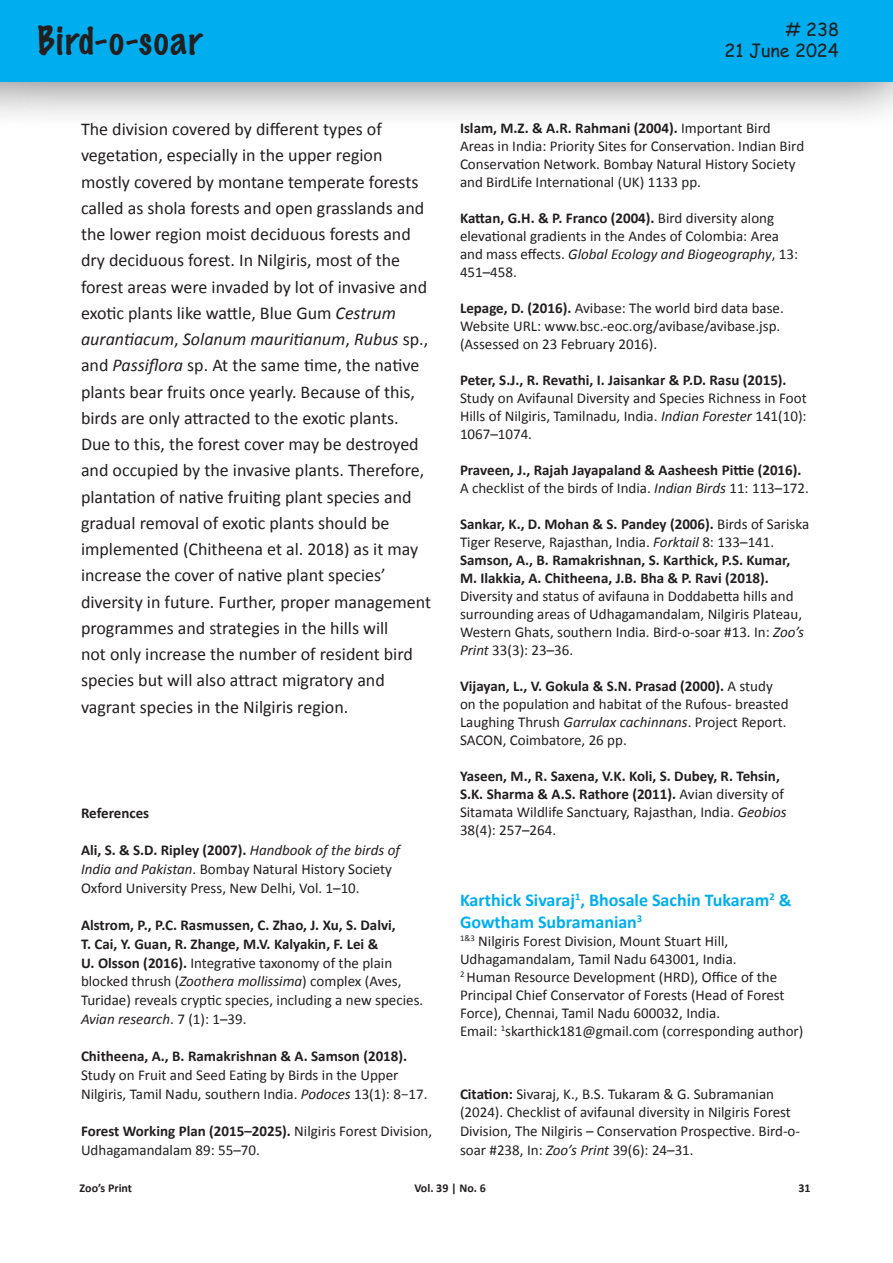
<style>
.page{position:relative;width:893px;height:1263px;background:#fff}
.page>*{position:absolute;margin:0;border:0;box-sizing:border-box;transform-origin:0 0}
.t1{font:100 36px "Marker Felt";letter-spacing:.045em;color:#231f20}
.t2{font:18px/26.2px "Calibri";color:#231f20}
.t3{font:700 18px/21.6px "Calibri";color:#00aeef}
.t4{font:18px "Comic Sans MS";color:#231f20}
.smm_author{font:15px/18px "Calibri";color:#231f20}
.t5{font:700 15px/18px "Calibri";color:#231f20}
.t6{font:700 12px "Calibri";color:#231f20}
.s1{font-style:italic}
.s2{font-weight:700}
.s3{font-weight:400}
.s4{font-weight:400;font-style:italic}
</style>
<div class="page">
<div style="left:0;top:0;width:893px;height:132px;background:#231f20;opacity:.75"></div>
<div style="left:0;top:0;width:893px;height:81px;background:#00aeef"></div>
<h1 class="t1" style="left:38px;top:12px;width:166px">Bird-o-soar</h1>
<p class="t4" style="left:785px;top:16px;width:55px"># 238</p>
<p class="t4" style="left:725px;top:37px;width:116px">21 June 2024</p>
<p class="t2" style="left:81px;top:115px;width:352px">The division covered by different types of vegetation, especially in the upper region mostly covered by montane temperate forests called as shola forests and open grasslands and the lower region moist deciduous forests and dry deciduous forest. In Nilgiris, most of the forest areas were invaded by lot of invasive and exotic plants like wattle, Blue Gum <span class="s1">Cestrum aurantiacum</span>, <span class="s1">Solanum mauritianum</span>, <span class="s1">Rubus</span> sp., and <span class="s1">Passiflora</span> sp. At the same time, the native plants bear fruits once yearly. Because of this, birds are only attracted to the exotic plants.<br>Due to this, the forest cover may be destroyed and occupied by the invasive plants. Therefore, plantation of native fruiting plant species and gradual removal of exotic plants should be implemented (Chitheena et al. 2018) as it may increase the cover of native plant species’ diversity in future. Further, proper management programmes and strategies in the hills will<br>not only increase the number of resident bird species but will also attract migratory and vagrant species in the Nilgiris region.</p>
<p class="smm_author" style="left:460px;top:118px;width:346px"><span class="s2">Islam, M.Z. &amp; A.R. Rahmani (2004).</span> Important Bird Areas in India: Priority Sites for Conservation. Indian Bird Conservation Network. Bombay Natural History Society and BirdLife International (UK) 1133 pp.</p>
<p class="smm_author" style="left:460px;top:208px;width:340px"><span class="s2">Kattan, G.H. &amp; P. Franco (2004).</span> Bird diversity along elevational gradients in the Andes of Colombia: Area and mass effects. <span class="s1">Global Ecology and Biogeography</span>, 13:<br>451–458.</p>
<p class="smm_author" style="left:460px;top:298px;width:325px"><span class="s2">Lepage, D. (2016).</span> Avibase: The world bird data base.<br>Website URL: www.bsc.-eoc.org/avibase/avibase.jsp. (Assessed on 23 February 2016).</p>
<p class="smm_author" style="left:460px;top:370px;width:348px"><span class="s2">Peter, S.J., R. Revathi, I. Jaisankar &amp; P.D. Rasu (2015).<br></span>Study on Avifaunal Diversity and Species Richness in Foot Hills of Nilgiris, Tamilnadu, India. <span class="s1">Indian Forester</span> 141(10):<br>1067–1074.</p>
<p class="t5" style="left:460px;top:460px;width:350px">Praveen, J., Rajah Jayapaland &amp; Aasheesh Pittie (2016).<br><span class="s3">A checklist of the birds of India.</span> <span class="s4">Indian Birds</span> <span class="s3">11: 113–172.</span></p>
<p class="smm_author" style="left:460px;top:514px;width:351px"><span class="s2">Sankar, K., D. Mohan &amp; S. Pandey (2006).</span> Birds of Sariska<br>Tiger Reserve, Rajasthan, India. <span class="s1">Forktail</span> 8: 133–141.</p>
<p class="smm_author" style="left:460px;top:550px;width:346px"><span class="s2">Samson, A., B. Ramakrishnan, S. Karthick, P.S. Kumar, M. Ilakkia, A. Chitheena, J.B. Bha &amp; P. Ravi (2018).<br></span>Diversity and status of avifauna in Doddabetta hills and surrounding areas of Udhagamandalam, Nilgiris Plateau, Western Ghats, southern India. Bird-o-soar #13. In: <span class="s1">Zoo’s Print</span> 33(3): 23–36.</p>
<p class="smm_author" style="left:460px;top:676px;width:330px"><span class="s2">Vijayan, L., V. Gokula &amp; S.N. Prasad (2000).</span> A study on the population and habitat of the Rufous- breasted Laughing Thrush <span class="s1">Garrulax cachinnans</span>. Project Report.<br>SACON, Coimbatore, 26 pp.</p>
<p class="t5" style="left:460px;top:766px;width:328px">Yaseen, M., R. Saxena, V.K. Koli, S. Dubey, R. Tehsin, S.K. Sharma &amp; A.S. Rathore (2011). <span class="s3">Avian diversity of Sitamata Wildlife Sanctuary, Rajasthan, India.</span> <span class="s4">Geobios </span><span class="s3">38(4): 257–264.</span></p>
<p class="t5" style="left:81px;top:803px;width:70px">References</p>
<p class="smm_author" style="left:81px;top:840px;width:320px;line-height:18.8px"><span class="s2">Ali, S. &amp; S.D. Ripley (2007).</span> <span class="s1">Handbook of the birds of<br>India and Pakistan</span>. Bombay Natural History Society<br>Oxford University Press, New Delhi, Vol. 1–10.</p>
<p class="t5" style="left:81px;top:916px;width:316px">Alstrom, P., P.C. Rasmussen, C. Zhao, J. Xu, S. Dalvi,</p>
<p class="t5" style="left:81px;top:934px;width:299px">T. Cai, Y. Guan, R. Zhange, M.V. Kalyakin, F. Lei &amp;</p>
<p class="smm_author" style="left:81px;top:953px;width:344px;line-height:18.8px"><span class="s2">U. Olsson (2016).</span> Integrative taxonomy of the plain blocked thrush (<span class="s1">Zoothera mollissima</span>) complex (Aves, Turidae) reveals cryptic species, including a new species.<br><span class="s1">Avian research</span>. 7 (1): 1–39.</p>
<p class="smm_author" style="left:81px;top:1046px;width:348px;line-height:18.8px"><span class="s2">Chitheena, A., B. Ramakrishnan &amp; A. Samson (2018).<br></span>Study on Fruit and Seed Eating by Birds in the Upper<br>Nilgiris, Tamil Nadu, southern India. <span class="s1">Podoces</span> 13(1): 8−17.</p>
<p class="smm_author" style="left:81px;top:1121px;width:353px;line-height:18.8px"><span class="s2">Forest Working Plan (2015–2025).</span> Nilgiris Forest Division,<br>Udhagamandalam 89: 55–70.</p>
<p class="t3" style="left:460px;top:888px;width:333px">Karthick Sivaraj<sup>1</sup>, Bhosale Sachin Tukaram<sup>2</sup> &amp;<br>Gowtham Subramanian<sup>3</sup></p>
<p class="smm_author" style="left:460px;top:931px;width:278px"><sup>1&amp;3</sup> Nilgiris Forest Division, Mount Stuart Hill,<br>Udhagamandalam, Tamil Nadu 643001, India.</p>
<p class="smm_author" style="left:460px;top:967px;width:326px"><sup>2</sup> Human Resource Development (HRD), Office of the<br>Principal Chief Conservator of Forests (Head of Forest<br>Force), Chennai, Tamil Nadu 600032, India.</p>
<p class="smm_author" style="left:460px;top:1021px;width:345px">Email: <sup>1</sup>skarthick181@gmail.com (corresponding author)</p>
<p class="smm_author" style="left:460px;top:1084px;width:342px;line-height:18.8px"><span class="s2">Citation:</span> Sivaraj, K., B.S. Tukaram &amp; G. Subramanian (2024). Checklist of avifaunal diversity in Nilgiris Forest Division, The Nilgiris – Conservation Prospective. Bird-o&shy;soar #238, In: <span class="s1">Zoo’s Print</span> 39(6): 24–31.</p>
<p class="t6" style="left:80px;top:1179px;width:54px">Zoo’s Print</p>
<p class="t6" style="left:414px;top:1179px;width:73px">Vol. 39 | No. 6</p>
<p class="t6" style="left:798px;top:1179px;width:14px">31</p>
</div>
